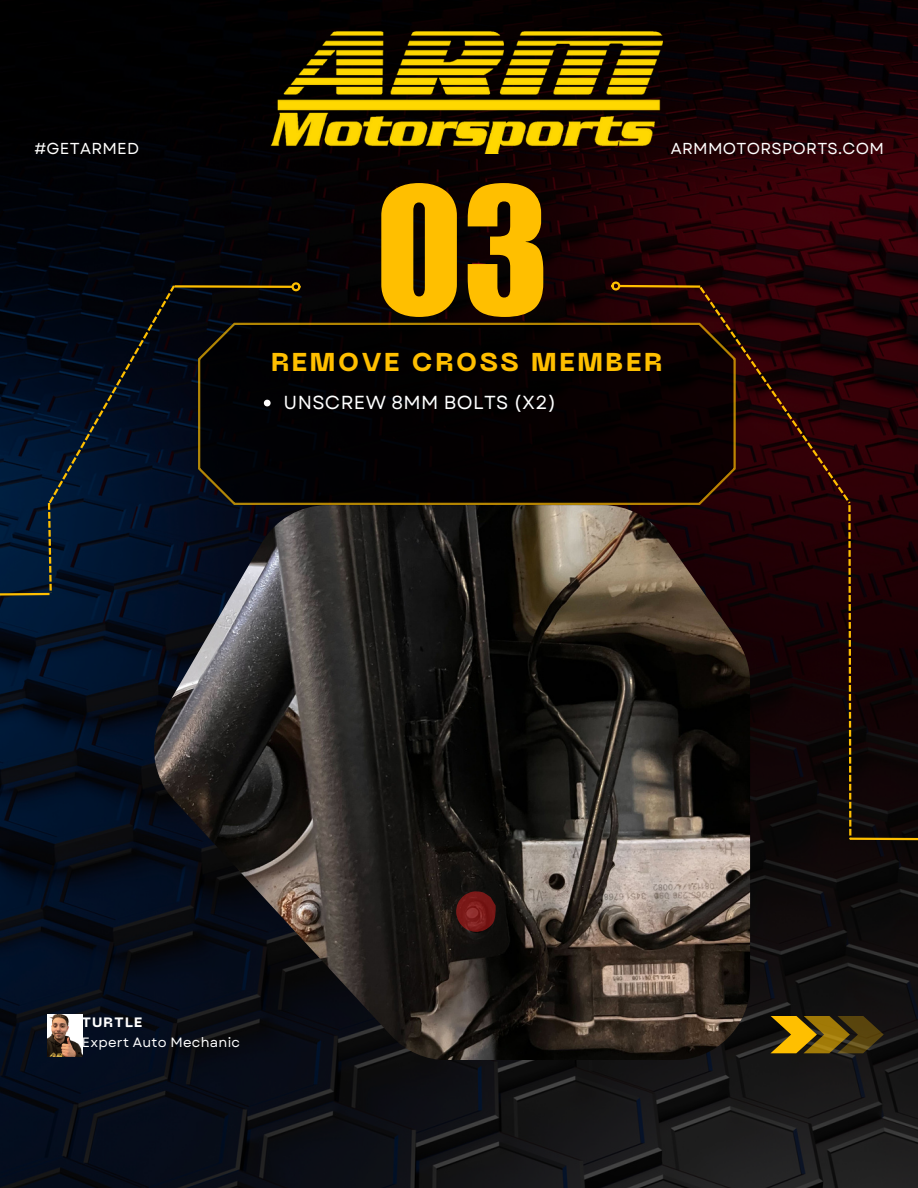
<style>
.page{position:relative;width:918px;height:1188px;background:#fff}
.page>*{position:absolute;margin:0;border:0;box-sizing:border-box;transform-origin:0 0}
.t1{font:180px "Impact LT Std";color:#ffbf00}
.t2{font:800 25.65px "PP Neue Machina";letter-spacing:.1em;color:#ffbf00}
.t3{font:18.9px "Garet";letter-spacing:.02em;color:#fff}
.t4{font:15.9px "Garet";letter-spacing:.02em;color:#fff}
.t5{font:13.5px "Garet";letter-spacing:.02em;color:#fff}
.t6{font:800 13.5px "PP Neue Machina";letter-spacing:.1em;color:#fff}
</style>
<div class="page">
<img style="left:0;top:0;width:918px;height:1188px">
<img style="left:154px;top:505px;width:596px;height:555px">
<hr style="left:0;top:593px;width:50px;height:3px;background:#ffbf00">
<hr style="left:174px;top:285px;width:118px;height:3px;background:#ffbf00">
<div style="left:291px;top:282px;width:9px;height:9px;border:2px solid #ffbf00;border-radius:50%"></div>
<div style="left:611px;top:281px;width:9px;height:10px;border:2px solid #ffbf00;border-radius:50%"></div>
<svg style="left:48px;top:285px;width:127px;height:309px;background:#051122"></svg>
<svg style="left:618px;top:284px;width:300px;height:558px;background:#240e0e"></svg>
<svg style="left:198px;top:323px;width:538px;height:182px;background:#090402"></svg>
<svg style="left:264px;top:400px;width:7px;height:6px"></svg>
<svg style="left:770px;top:1016px;width:114px;height:37px;background:#7a5e0c"></svg>
<img style="left:271px;top:30px;width:391px;height:124px">
<img style="left:47px;top:1014px;width:35px;height:43px">
<svg style="left:456px;top:891px;width:40px;height:41px;background:#641917"></svg>
<svg style="left:472px;top:263px;width:14px;height:2px"></svg>
<p class="t4" style="left:34px;top:137px;width:106px">#GETARMED</p>
<p class="t4" style="left:671px;top:137px;width:215px">ARMMOTORSPORTS.COM</p>
<p class="t1" style="left:376px;top:186px;width:174px">03</p>
<p class="t2" style="left:271px;top:352px;width:393px">REMOVE CROSS MEMBER</p>
<p class="t3" style="left:284px;top:388px;width:274px">UNSCREW 8MM BOLTS (X2)</p>
<p class="t6" style="left:82px;top:1017px;width:62px">TURTLE</p>
<p class="t5" style="left:82px;top:1033px;width:160px">Expert Auto Mechanic</p>
</div>
